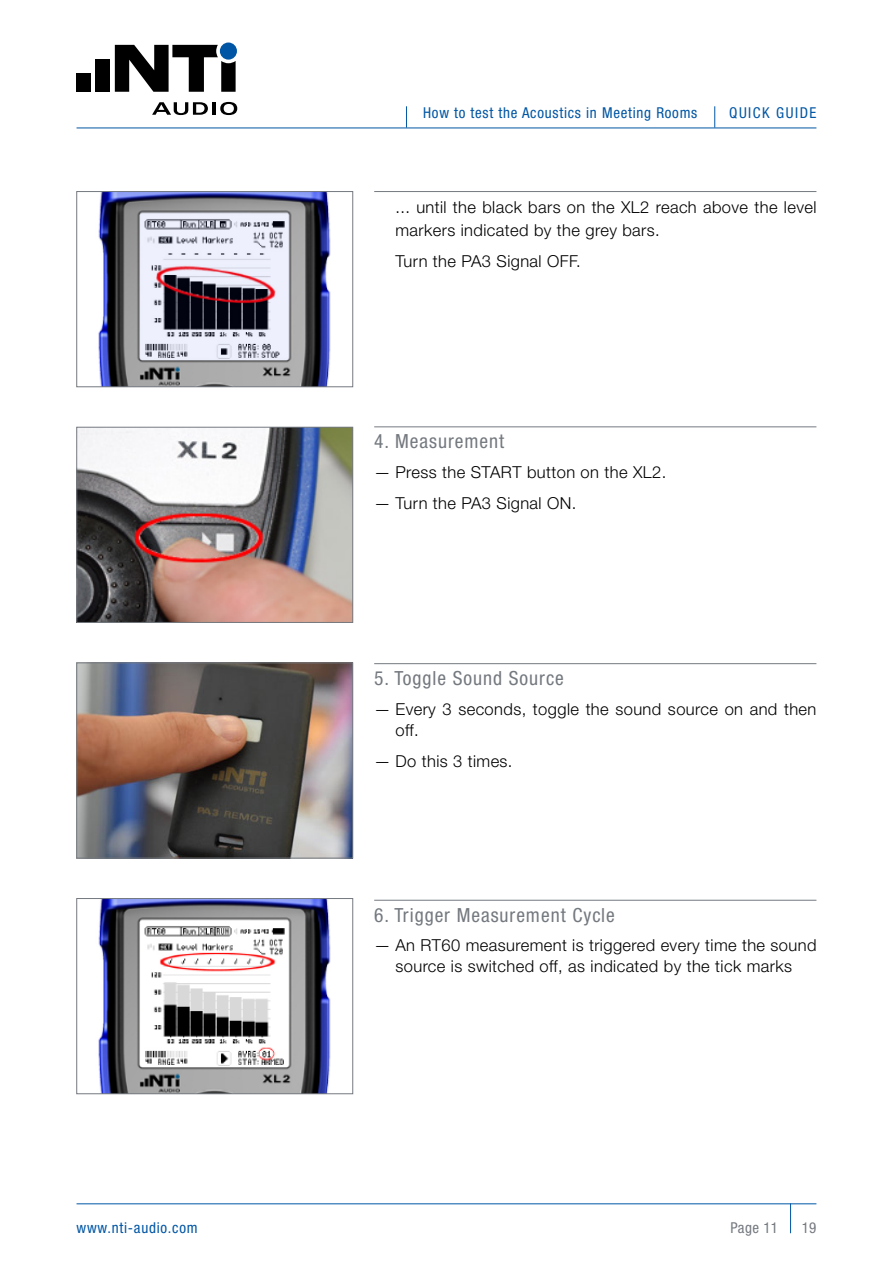
<style>
.page{position:relative;width:893px;height:1263px;background:#fff}
.page>*{position:absolute;margin:0;border:0;box-sizing:border-box;transform-origin:0 0}
.Headline_5_2_Linie{font:condensed 19.5px "Helvetica Neue";letter-spacing:.05em;color:#74797f}
.Headline_5_2_Linie-2{font:300 16.5px/21px "Helvetica Neue";letter-spacing:.025em;color:#000}
.Text{font:300 16.5px "Helvetica Neue";letter-spacing:.025em;color:#000}
.t1{font:condensed 15px "Helvetica Neue";letter-spacing:.05em;color:#0056a4}
.t2{font:condensed 15px "Helvetica Neue";letter-spacing:.1em;color:#0056a4}
.t3{font:condensed 15px "Helvetica Neue";letter-spacing:.025em;color:#74797f}
</style>
<div class="page">
<hr style="left:790px;top:1203px;width:1px;height:30px;background:#0056a4">
<svg style="left:714px;top:106px;width:1px;height:22px"></svg>
<svg style="left:406px;top:106px;width:1px;height:22px"></svg>
<hr style="left:374px;top:191px;width:442px;height:1px;background:#74797f">
<hr style="left:374px;top:427px;width:442px;height:1px;background:#74797f">
<hr style="left:374px;top:663px;width:442px;height:1px;background:#74797f">
<hr style="left:374px;top:900px;width:442px;height:1px;background:#74797f">
<img style="left:98px;top:193px;width:233px;height:192px">
<div style="left:77px;top:191px;width:276px;height:196px;border:1px solid #74797f"></div>
<img style="left:79px;top:665px;width:272px;height:191px">
<div style="left:77px;top:663px;width:276px;height:195px;border:1px solid #74797f"></div>
<img style="left:98px;top:900px;width:233px;height:192px">
<div style="left:77px;top:898px;width:276px;height:196px;border:1px solid #74797f"></div>
<img style="left:79px;top:429px;width:272px;height:192px">
<div style="left:77px;top:427px;width:276px;height:196px;border:1px solid #74797f"></div>
<hr style="left:77px;top:1203px;width:739px;height:1px;background:#0056a4">
<hr style="left:77px;top:128px;width:739px;height:1px;background:#0056a4">
<div style="left:96px;top:59px;width:14px;height:33px;background:#000"></div>
<div style="left:77px;top:73px;width:14px;height:19px;background:#000"></div>
<svg style="left:152px;top:102px;width:56px;height:13px"></svg>
<hr style="left:212px;top:102px;width:4px;height:13px;background:#000">
<svg style="left:220px;top:102px;width:17px;height:13px"></svg>
<svg style="left:115px;top:45px;width:121px;height:47px"></svg>
<div style="left:220px;top:43px;width:17px;height:17px;background:#0056a4;border-radius:50%"></div>
<p class="t1" style="left:77px;top:1219px;width:123px">www.nti-audio.com</p>
<p class="t1" style="left:423px;top:104px;width:276px">How to test the Acoustics in Meeting Rooms</p>
<p class="t2" style="left:729px;top:104px;width:89px">QUICK GUIDE</p>
<p class="Headline_5_2_Linie-2" style="left:395px;top:196px;width:422px;line-height:22.5px">... until the black bars on the XL2 reach above the level markers indicated by the grey bars.</p>
<p class="Text" style="left:395px;top:251px;width:187px">Turn the PA3 Signal OFF.</p>
<p class="Headline_5_2_Linie" style="left:374px;top:430px;width:131px">4. Measurement</p>
<p class="Headline_5_2_Linie-2" style="left:374px;top:461px;width:294px">— Press the START button on the XL2.</p>
<p class="Headline_5_2_Linie-2" style="left:374px;top:492px;width:204px">— Turn the PA3 Signal ON.</p>
<p class="Headline_5_2_Linie" style="left:374px;top:667px;width:191px">5. Toggle Sound Source</p>
<p class="Headline_5_2_Linie-2" style="left:395px;top:698px;width:422px;text-indent:-21px">— Every 3 seconds, toggle the sound source on and then off.</p>
<p class="Headline_5_2_Linie-2" style="left:374px;top:750px;width:140px">— Do this 3 times.</p>
<p class="Headline_5_2_Linie" style="left:374px;top:903px;width:242px">6. Trigger Measurement Cycle</p>
<p class="Headline_5_2_Linie-2" style="left:374px;top:934px;width:444px;text-align:center">— An RT60 measurement is triggered every time the sound source is switched off, as indicated by the tick marks</p>
<p class="t3" style="left:731px;top:1219px;width:49px">Page 11</p>
<p class="t3" style="left:802px;top:1219px;width:16px">19</p>
</div>
